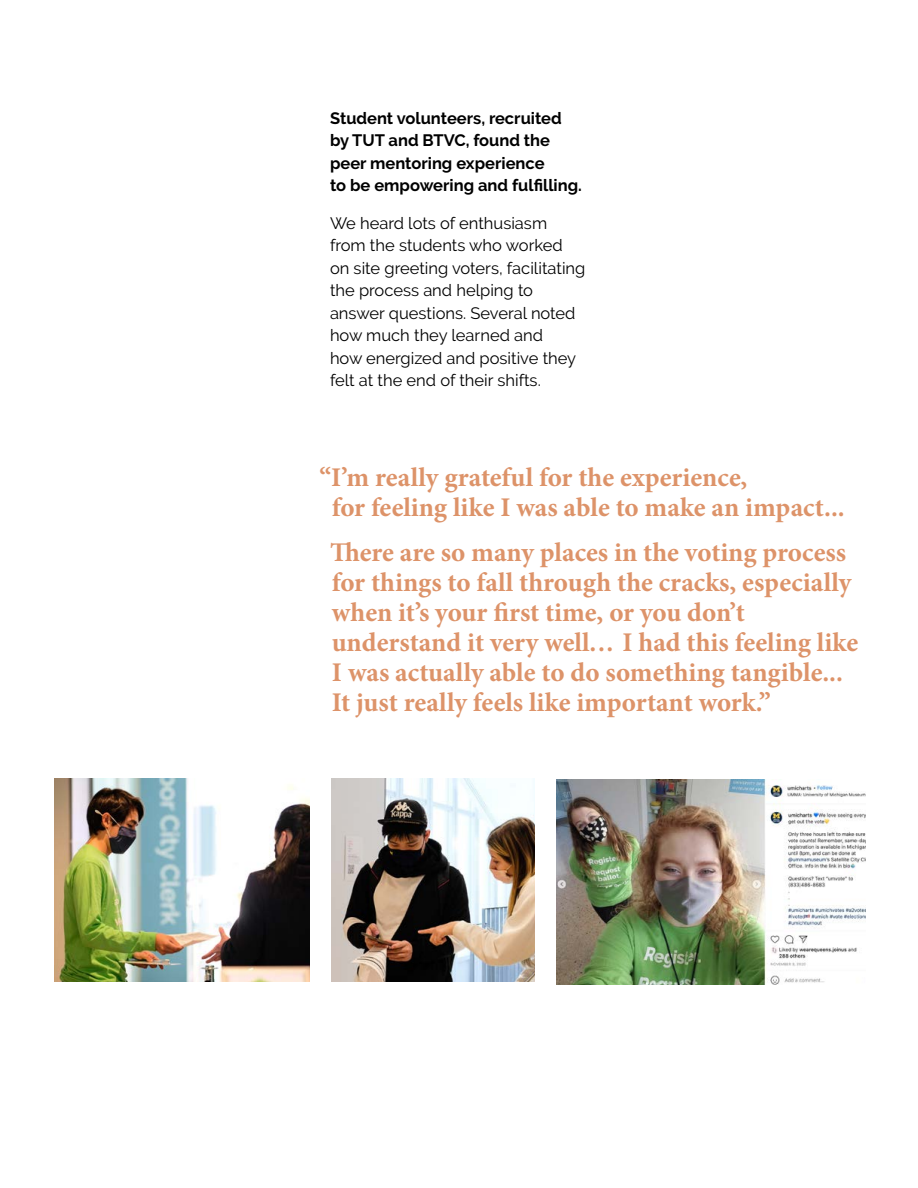
<style>
.page{position:relative;width:918px;height:1188px;background:#fff}
.page>*{position:absolute;margin:0;border:0;box-sizing:border-box;transform-origin:0 0}
.t1{font:700 27px/30px "Minion Pro";color:#dd9369}
.t2{font:16.5px/22.5px "Raleway";color:#000}
.t3{font:700 16.5px/22.5px "Raleway";color:#000}
</style>
<div class="page">
<img style="left:557px;top:780px;width:309px;height:205px">
<img style="left:54px;top:779px;width:256px;height:203px">
<img style="left:331px;top:779px;width:204px;height:203px">
<p class="t3" style="left:330px;top:107px;width:253px">Student volunteers, recruited by TUT and BTVC, found the peer mentoring experience<br>to be empowering and fulfilling.</p>
<p class="t2" style="left:330px;top:211px;width:257px">We heard lots of enthusiasm from the students who worked on site greeting voters, facilitating the process and helping to answer questions. Several noted how much they learned and<br>how energized and positive they felt at the end of their shifts.</p>
<p class="t1" style="left:332px;top:462px;width:514px;text-indent:-12px">“I’m really grateful for the experience,<br>for feeling like I was able to make an impact...</p>
<p class="t1" style="left:330px;top:537px;width:530px">There are so many places in the voting process for things to fall through the cracks, especially when it’s your first time, or you don’t understand it very well... I had this feeling like I was actually able to do something tangible...<br>It just really feels like important work.”</p>
</div>
